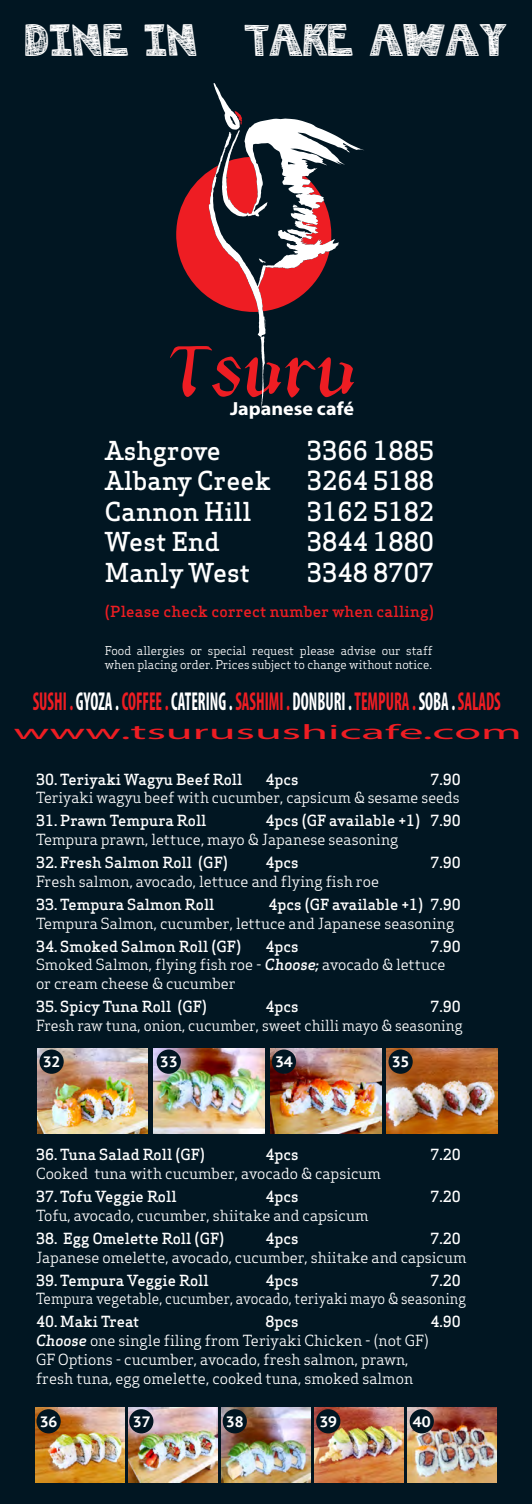
<style>
.page{position:relative;width:532px;height:1504px;background:#011622}
.page>*{position:absolute;margin:0;border:0;box-sizing:border-box;transform-origin:0 0}
.t1{font:700 27px "DJBMESSINMYHEAD";color:#fff;scale:1.17 1}
.t2{font:700 condensed 25.95px "Myriad Pro";color:#ee1d23;scale:.64 1}
.t3{font:500 25.5px "Apex Serif";color:#fff}
.t4{font:21px "Myriad Pro";color:#ee1d23;scale:2.32 1}
.t5{font:700 19.05px "Myriad Pro";color:#fff;scale:1.06 1}
.t6{font:15px/18.8px "Apex Serif";color:#fff}
.t7{font:500 15px "Apex Serif";color:#fff}
.t8{font:15px "Apex Serif";color:#fff;scale:.93 1}
.t9{font:500 15px "Apex Serif";letter-spacing:.01em;color:#ee1d23}
.t10{font:700 15px "PT Sans Caption";color:#fff}
.t11{font:12px/14.4px "Apex Serif";color:#fff}
.s1{color:#fff}
.s2{font-weight:500}
.s3{font-weight:500;font-style:italic}
</style>
<div class="page">
<svg style="left:170px;top:346px;width:39px;height:51px"></svg>
<svg style="left:214px;top:83px;width:28px;height:35px"></svg>
<svg style="left:176px;top:171px;width:33px;height:127px"></svg>
<svg style="left:209px;top:118px;width:155px;height:292px"></svg>
<img style="left:35px;top:1408px;width:89px;height:74px">
<img style="left:128px;top:1408px;width:89px;height:74px">
<img style="left:221px;top:1408px;width:90px;height:74px">
<img style="left:314px;top:1408px;width:90px;height:74px">
<img style="left:407px;top:1408px;width:90px;height:74px">
<div style="left:36px;top:1409px;width:25px;height:24px;background:#011622;border-radius:50%"></div>
<div style="left:129px;top:1409px;width:24px;height:24px;background:#011622;border-radius:50%"></div>
<div style="left:223px;top:1409px;width:24px;height:24px;background:#011622;border-radius:50%"></div>
<div style="left:316px;top:1409px;width:24px;height:24px;background:#011622;border-radius:50%"></div>
<div style="left:410px;top:1409px;width:24px;height:24px;background:#011622;border-radius:50%"></div>
<img style="left:37px;top:1048px;width:111px;height:85px">
<img style="left:154px;top:1048px;width:110px;height:85px">
<img style="left:270px;top:1048px;width:111px;height:85px">
<img style="left:387px;top:1048px;width:111px;height:85px">
<div style="left:39px;top:1050px;width:25px;height:24px;background:#011622;border-radius:50%"></div>
<div style="left:157px;top:1050px;width:24px;height:24px;background:#011622;border-radius:50%"></div>
<div style="left:272px;top:1050px;width:24px;height:24px;background:#011622;border-radius:50%"></div>
<div style="left:388px;top:1050px;width:25px;height:24px;background:#011622;border-radius:50%"></div>
<h1 class="t1" style="left:25px;top:31px;width:149px">DINE IN</h1>
<h1 class="t1" style="left:245px;top:31px;width:226px">TAKE AWAY</h1>
<p class="t5" style="left:230px;top:397px;width:118px">Japanese café</p>
<h3 class="t3" style="left:105px;top:434px;width:118px">Ashgrove</h3>
<h3 class="t3" style="left:307px;top:434px;width:129px">3366 1885</h3>
<h3 class="t3" style="left:105px;top:464px;width:168px">Albany Creek</h3>
<h3 class="t3" style="left:307px;top:464px;width:129px">3264 5188</h3>
<h3 class="t3" style="left:105px;top:495px;width:148px">Cannon Hill</h3>
<h3 class="t3" style="left:307px;top:495px;width:129px">3162 5182</h3>
<h3 class="t3" style="left:105px;top:526px;width:116px">West End</h3>
<h3 class="t3" style="left:307px;top:526px;width:129px">3844 1880</h3>
<h3 class="t3" style="left:105px;top:556px;width:147px">Manly West</h3>
<h3 class="t3" style="left:307px;top:556px;width:129px">3348 8707</h3>
<p class="t9" style="left:105px;top:602px;width:331px">(Please check correct number when calling)</p>
<p class="t11" style="left:105px;top:643px;width:330px">Food allergies or special request please advise our staff when placing order. Prices subject to change without notice.</p>
<h2 class="t2" style="left:33px;top:685px;width:733px">SUSHI . <span class="s1">GYOZA .</span> COFFEE . <span class="s1">CATERING .</span> SASHIMI . <span class="s1">DONBURI .</span> TEMPURA . <span class="s1">SOBA .</span> SALADS</h2>
<h3 class="t4" style="left:13px;top:719px;width:221px">www.tsurusushicafe.com</h3>
<p class="t7" style="left:36px;top:769px;width:208px">30. Teriyaki Wagyu Beef Roll</p>
<p class="t7" style="left:266px;top:769px;width:35px">4pcs</p>
<p class="t7" style="left:431px;top:769px;width:32px">7.90</p>
<p class="t6" style="left:36px;top:788px;width:425px">Teriyaki wagyu beef with cucumber, capsicum &amp; sesame seeds</p>
<p class="t7" style="left:36px;top:811px;width:172px">31. Prawn Tempura Roll</p>
<p class="t7" style="left:266px;top:811px;width:197px">4pcs (GF available +1) 7.90</p>
<p class="t6" style="left:36px;top:830px;width:364px">Tempura prawn, lettuce, mayo &amp; Japanese seasoning</p>
<p class="t7" style="left:36px;top:853px;width:193px">32. Fresh Salmon Roll (GF)</p>
<p class="t7" style="left:266px;top:853px;width:35px">4pcs</p>
<p class="t7" style="left:431px;top:853px;width:32px">7.90</p>
<p class="t6" style="left:36px;top:872px;width:345px">Fresh salmon, avocado, lettuce and flying fish roe</p>
<p class="t7" style="left:36px;top:895px;width:180px">33. Tempura Salmon Roll</p>
<p class="t7" style="left:269px;top:895px;width:194px">4pcs (GF available +1) 7.90</p>
<p class="t6" style="left:36px;top:914px;width:420px">Tempura Salmon, cucumber, lettuce and Japanese seasoning</p>
<p class="t7" style="left:36px;top:937px;width:207px">34. Smoked Salmon Roll (GF)</p>
<p class="t7" style="left:266px;top:937px;width:35px">4pcs</p>
<p class="t6" style="left:36px;top:937px;width:426px;text-indent:394px"><span class="s2">7.90<br></span>Smoked Salmon, flying fish roe - <span class="s3">Choose;</span> avocado &amp; lettuce or cream cheese &amp; cucumber</p>
<p class="t7" style="left:36px;top:997px;width:173px">35. Spicy Tuna Roll (GF)</p>
<p class="t7" style="left:266px;top:997px;width:35px">4pcs</p>
<p class="t7" style="left:431px;top:997px;width:32px">7.90</p>
<p class="t6" style="left:36px;top:1016px;width:428px">Fresh raw tuna, onion, cucumber, sweet chilli mayo &amp; seasoning</p>
<p class="t10" style="left:43px;top:1052px;width:19px">32</p>
<p class="t10" style="left:160px;top:1052px;width:19px">33</p>
<p class="t10" style="left:275px;top:1052px;width:19px">34</p>
<p class="t10" style="left:392px;top:1052px;width:19px">35</p>
<p class="t7" style="left:36px;top:1145px;width:171px">36. Tuna Salad Roll (GF)</p>
<p class="t7" style="left:266px;top:1145px;width:35px">4pcs</p>
<p class="t7" style="left:431px;top:1145px;width:32px">7.20</p>
<p class="t6" style="left:36px;top:1164px;width:347px">Cooked tuna with cucumber, avocado &amp; capsicum</p>
<p class="t7" style="left:36px;top:1187px;width:142px">37. Tofu Veggie Roll</p>
<p class="t7" style="left:266px;top:1187px;width:35px">4pcs</p>
<p class="t7" style="left:431px;top:1187px;width:32px">7.20</p>
<p class="t6" style="left:36px;top:1206px;width:334px">Tofu, avocado, cucumber, shiitake and capsicum</p>
<p class="t7" style="left:36px;top:1229px;width:190px">38. Egg Omelette Roll (GF)</p>
<p class="t7" style="left:266px;top:1229px;width:35px">4pcs</p>
<p class="t7" style="left:431px;top:1229px;width:32px">7.20</p>
<p class="t6" style="left:36px;top:1248px;width:432px">Japanese omelette, avocado, cucumber, shiitake and capsicum</p>
<p class="t7" style="left:36px;top:1270px;width:174px">39. Tempura Veggie Roll</p>
<p class="t7" style="left:266px;top:1270px;width:35px">4pcs</p>
<p class="t7" style="left:431px;top:1270px;width:32px">7.20</p>
<p class="t8" style="left:36px;top:1289px;width:464px">Tempura vegetable, cucumber, avocado, teriyaki mayo &amp; seasoning</p>
<p class="t7" style="left:36px;top:1312px;width:105px">40. Maki Treat</p>
<p class="t7" style="left:266px;top:1312px;width:35px">8pcs</p>
<p class="t7" style="left:431px;top:1312px;width:32px">4.90</p>
<p class="t6" style="left:36px;top:1331px;width:394px"><span class="s3">Choose</span> one single filing from Teriyaki Chicken - (not GF)<br>GF Options - cucumber, avocado, fresh salmon, prawn, fresh tuna, egg omelette, cooked tuna, smoked salmon</p>
<p class="t10" style="left:40px;top:1412px;width:19px">36</p>
<p class="t10" style="left:133px;top:1412px;width:19px">37</p>
<p class="t10" style="left:226px;top:1412px;width:19px">38</p>
<p class="t10" style="left:319px;top:1412px;width:19px">39</p>
<p class="t10" style="left:413px;top:1412px;width:19px">40</p>
</div>
